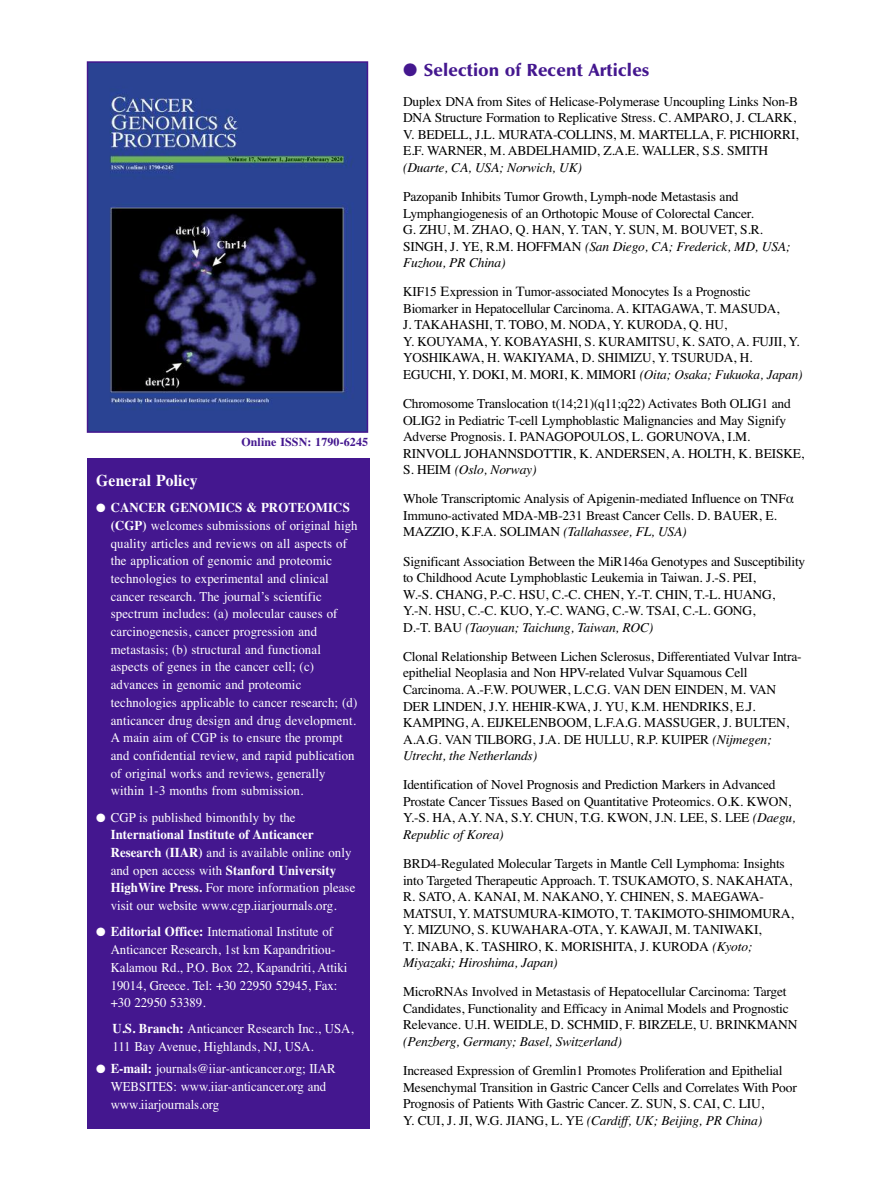
<style>
.page{position:relative;width:893px;height:1191px;background:#fff}
.page>*{position:absolute;margin:0;border:0;box-sizing:border-box;transform-origin:0 0}
.t1{font:18px "UB Optima Bold";letter-spacing:.01em;color:#44178f}
.t2{font:700 16.5px "Times";letter-spacing:.01em;color:#fff;scale:.95 1}
.t3{font:13.5px/16.5px "Times";letter-spacing:-.015em;color:#000}
.t4{font:13.5px/17.7px "Times";letter-spacing:.01em;color:#fff;scale:.95 1}
.t5{font:italic 13.5px "Times";letter-spacing:-.015em;color:#000}
.t6{font:700 12px "Times";letter-spacing:.01em;color:#44178f}
.s1{font-weight:700}
.s2{font-style:italic}
</style>
<div class="page">
<div style="left:87px;top:458px;width:283px;height:671px;background:#44178f"></div>
<img style="left:90px;top:64px;width:275px;height:366px">
<div style="left:87px;top:61px;width:281px;height:372px;border:2px solid #44178f"></div>
<p class="t6" style="left:241px;top:434px;width:128px">Online ISSN: 1790-6245</p>
<p class="t2" style="left:96px;top:470px;width:108px">General Policy</p>
<p class="t4" style="left:111px;top:498px;width:261px;text-indent:-14px">● <span class="s1">CANCER GENOMICS &amp; PROTEOMICS (CGP)</span> welcomes submissions of original high quality articles and reviews on all aspects of the application of genomic and proteomic technologies to experimental and clinical cancer research. The journal’s scientific spectrum includes: (a) molecular causes of carcinogenesis, cancer progression and metastasis; (b) structural and functional aspects of genes in the cancer cell; (c) advances in genomic and proteomic technologies applicable to cancer research; (d) anticancer drug design and drug development.<br>A main aim of CGP is to ensure the prompt and confidential review, and rapid publication of original works and reviews, generally within 1-3 months from submission.</p>
<p class="t4" style="left:111px;top:808px;width:259px;text-indent:-14px">● CGP is published bimonthly by the <span class="s1">International Institute of Anticancer Research (IIAR)</span> and is available online only and open access with <span class="s1">Stanford University HighWire Press.</span> For more information please visit our website www.cgp.iiarjournals.org.</p>
<p class="t4" style="left:111px;top:923px;width:251px;text-indent:-14px">● <span class="s1">Editorial Office:</span> International Institute of Anticancer Research, 1st km Kapandritiou-Kalamou Rd., P.O. Box 22, Kapandriti, Attiki 19014, Greece. Tel: +30 22950 52945, Fax: +30 22950 53389.</p>
<p class="t4" style="left:112px;top:1020px;width:255px"><span class="s1">U.S. Branch:</span> Anticancer Research Inc., USA,<br>111 Bay Avenue, Highlands, NJ, USA.</p>
<p class="t4" style="left:111px;top:1059px;width:238px;text-indent:-14px">● <span class="s1">E-mail:</span> journals@iiar-anticancer.org; IIAR<br>WEBSITES: www.iiar-anticancer.org and www.iiarjournals.org</p>
<h1 class="t1" style="left:403px;top:60px;width:248px">● Selection of Recent Articles</h1>
<p class="t3" style="left:403px;top:93px;width:397px">Duplex DNA from Sites of Helicase-Polymerase Uncoupling Links Non-B DNA Structure Formation to Replicative Stress. C. AMPARO, J. CLARK, V. BEDELL, J.L. MURATA-COLLINS, M. MARTELLA, F. PICHIORRI, E.F. WARNER, M. ABDELHAMID, Z.A.E. WALLER, S.S. SMITH</p>
<p class="t5" style="left:403px;top:159px;width:180px">(Duarte, CA, USA; Norwich, UK)</p>
<p class="t3" style="left:403px;top:188px;width:389px">Pazopanib Inhibits Tumor Growth, Lymph-node Metastasis and Lymphangiogenesis of an Orthotopic Mouse of Colorectal Cancer.<br>G. ZHU, M. ZHAO, Q. HAN, Y. TAN, Y. SUN, M. BOUVET, S.R.<br>SINGH, J. YE, R.M. HOFFMAN <span class="s2">(San Diego, CA; Frederick, MD, USA; Fuzhou, PR China)</span></p>
<p class="t3" style="left:403px;top:283px;width:401px">KIF15 Εxpression in Τumor-associated Μonocytes Ιs a Prognostic Biomarker in Hepatocellular Carcinoma. A. KITAGAWA, T. MASUDA,<br>J. TAKAHASHI, T. TOBO, M. NODA, Y. KURODA, Q. HU,<br>Y. KOUYAMA, Y. KOBAYASHI, S. KURAMITSU, K. SATO, A. FUJII, Y.<br>YOSHIKAWA, H. WAKIYAMA, D. SHIMIZU, Y. TSURUDA, H.<br>EGUCHI, Y. DOKI, M. MORI, K. MIMORI <span class="s2">(Oita; Osaka; Fukuoka, Japan)</span></p>
<p class="t3" style="left:403px;top:395px;width:403px">Chromosome Translocation t(14;21)(q11;q22) Activates Both OLIG1 and OLIG2 in Pediatric T-cell Lymphoblastic Malignancies and May Signify Adverse Prognosis. I. PANAGOPOULOS, L. GORUNOVA, I.M.<br>RINVOLL JOHANNSDOTTIR, K. ANDERSEN, A. HOLTH, K. BEISKE, S. HEIM <span class="s2">(Oslo, Norway)</span></p>
<p class="t3" style="left:403px;top:490px;width:392px">Whole Transcriptomic Analysis of Apigenin-mediated Influence on TNFα<br>Immuno-activated MDA-MB-231 Breast Cancer Cells. D. BAUER, E.<br>MAZZIO, K.F.A. SOLIMAN <span class="s2">(Tallahassee, FL, USA)</span></p>
<p class="t3" style="left:403px;top:553px;width:404px">Significant Association Βetween the MiR146a Genotypes and Susceptibility to Childhood Acute Lymphoblastic Leukemia in Taiwan. J.-S. PEI,<br>W.-S. CHANG, P.-C. HSU, C.-C. CHEN, Y.-T. CHIN, T.-L. HUANG, Y.-N. HSU, C.-C. KUO, Y.-C. WANG, C.-W. TSAI, C.-L. GONG,<br>D.-T. BAU <span class="s2">(Taoyuan; Taichung, Taiwan, ROC)</span></p>
<p class="t3" style="left:403px;top:648px;width:400px">Clonal Relationship Between Lichen Sclerosus, Differentiated Vulvar Intra&shy;epithelial Neoplasia and Non HPV-related Vulvar Squamous Cell Carcinoma. A.-F.W. POUWER, L.C.G. VAN DEN EINDEN, M. VAN DER LINDEN, J.Y. HEHIR-KWA, J. YU, K.M. HENDRIKS, E.J.<br>KAMPING, A. EIJKELENBOOM, L.F.A.G. MASSUGER, J. BULTEN, A.A.G. VAN TILBORG, J.A. DE HULLU, R.P. KUIPER <span class="s2">(Nijmegen; Utrecht, the Netherlands)</span></p>
<p class="t3" style="left:403px;top:776px;width:394px">Identification of Novel Prognosis and Prediction Markers in Advanced Prostate Cancer Tissues Based on Quantitative Proteomics. O.K. KWON, Y.-S. HA, A.Y. NA, S.Y. CHUN, T.G. KWON, J.N. LEE, S. LEE <span class="s2">(Daegu, Republic of Korea)</span></p>
<p class="t3" style="left:403px;top:855px;width:392px">BRD4-Regulated Molecular Targets in Mantle Cell Lymphoma: Insights into Targeted Therapeutic Approach. T. TSUKAMOTO, S. NAKAHATA, R. SATO, A. KANAI, M. NAKANO, Y. CHINEN, S. MAEGAWA-MATSUI, Y. MATSUMURA-KIMOTO, T. TAKIMOTO-SHIMOMURA, Y. MIZUNO, S. KUWAHARA-OTA, Y. KAWAJI, M. TANIWAKI,<br>T. INABA, K. TASHIRO, K. MORISHITA, J. KURODA <span class="s2">(Kyoto; Miyazaki; Hiroshima, Japan)</span></p>
<p class="t3" style="left:403px;top:983px;width:396px">MicroRNAs Involved in Metastasis of Hepatocellular Carcinoma: Target<br>Candidates, Functionality and Efficacy in Animal Models and Prognostic<br>Relevance. U.H. WEIDLE, D. SCHMID, F. BIRZELE, U. BRINKMANN</p>
<p class="t5" style="left:403px;top:1033px;width:220px">(Penzberg, Germany; Basel, Switzerland)</p>
<p class="t3" style="left:403px;top:1062px;width:395px">Increased Expression of Gremlin1 Promotes Proliferation and Epithelial Mesenchymal Transition in Gastric Cancer Cells and Correlates With Poor Prognosis of Patients With Gastric Cancer. Z. SUN, S. CAI, C. LIU,<br>Y. CUI, J. JI, W.G. JIANG, L. YE <span class="s2">(Cardiff, UK; Beijing, PR China)</span></p>
</div>
